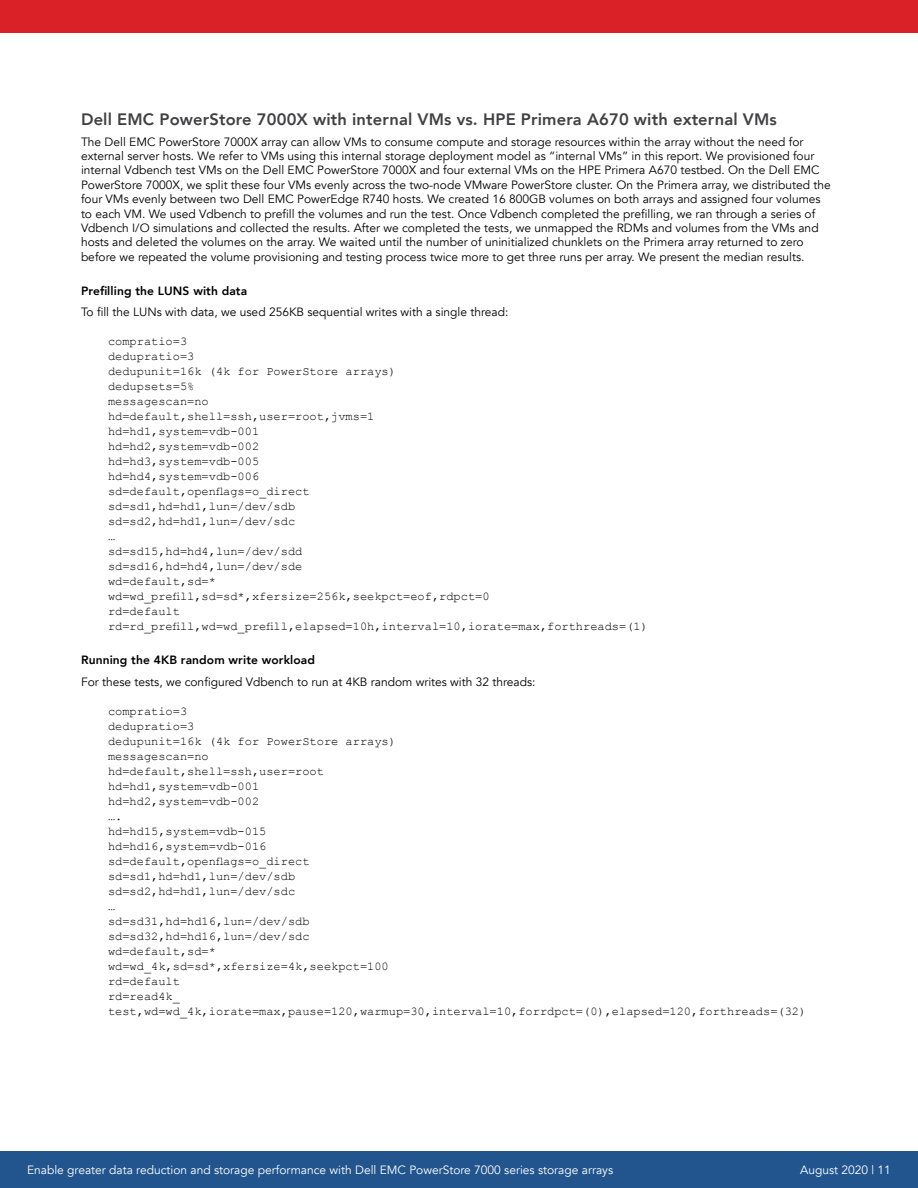
<style>
.page{position:relative;width:918px;height:1188px;background:#fff}
.page>*{position:absolute;margin:0;border:0;box-sizing:border-box;transform-origin:0 0}
.t1{font:800 16.5px "Avenir";letter-spacing:.01em;color:#414042}
.t2{font:12px/14.4px "Avenir";color:#000}
.t3{font:12px/15px "Courier New";color:#000}
.t4{font:12px "Avenir";color:#fff}
.t5{font:800 12px "Avenir";letter-spacing:.01em;color:#000}
</style>
<div class="page">
<div style="left:0;top:1151px;width:918px;height:37px;background:#22558d"></div>
<div style="left:0;top:0;width:918px;height:32px;background:#da2128"></div>
<h1 class="t1" style="left:81px;top:106px;width:697px">Dell EMC PowerStore 7000X with internal VMs vs. HPE Primera A670 with external VMs</h1>
<p class="t2" style="left:81px;top:135px;width:751px">The Dell EMC PowerStore 7000X array can allow VMs to consume compute and storage resources within the array without the need for external server hosts. We refer to VMs using this internal storage deployment model as “internal VMs” in this report. We provisioned four internal Vdbench test VMs on the Dell EMC PowerStore 7000X and four external VMs on the HPE Primera A670 testbed. On the Dell EMC PowerStore 7000X, we split these four VMs evenly across the two-node VMware PowerStore cluster. On the Primera array, we distributed the four VMs evenly between two Dell EMC PowerEdge R740 hosts. We created 16 800GB volumes on both arrays and assigned four volumes to each VM. We used Vdbench to prefill the volumes and run the test. Once Vdbench completed the prefilling, we ran through a series of Vdbench I/O simulations and collected the results. After we completed the tests, we unmapped the RDMs and volumes from the VMs and hosts and deleted the volumes on the array. We waited until the number of uninitialized chunklets on the Primera array returned to zero before we repeated the volume provisioning and testing process twice more to get three runs per array. We present the median results.</p>
<p class="t5" style="left:81px;top:282px;width:168px">Prefilling the LUNS with data</p>
<p class="t2" style="left:81px;top:305px;width:429px">To fill the LUNs with data, we used 256KB sequential writes with a single thread:</p>
<p class="t3" style="left:108px;top:333px;width:541px">compratio=3<br>dedupratio=3<br>dedupunit=16k (4k for PowerStore arrays)<br>dedupsets=5%<br>messagescan=no<br>hd=default,shell=ssh,user=root,jvms=1<br>hd=hd1,system=vdb-001<br>hd=hd2,system=vdb-002<br>hd=hd3,system=vdb-005<br>hd=hd4,system=vdb-006<br>sd=default,openflags=o_direct<br>sd=sd1,hd=hd1,lun=/dev/sdb<br>sd=sd2,hd=hd1,lun=/dev/sdc<br>…<br>sd=sd15,hd=hd4,lun=/dev/sdd<br>sd=sd16,hd=hd4,lun=/dev/sde<br>wd=default,sd=*<br>wd=wd_prefill,sd=sd*,xfersize=256k,seekpct=eof,rdpct=0<br>rd=default rd=rd_prefill,wd=wd_prefill,elapsed=10h,interval=10,iorate=max,forthreads=(1)</p>
<p class="t5" style="left:81px;top:651px;width:236px">Running the 4KB random write workload</p>
<p class="t2" style="left:81px;top:675px;width:456px">For these tests, we configured Vdbench to run at 4KB random writes with 32 threads:</p>
<p class="t3" style="left:108px;top:703px;width:700px">compratio=3<br>dedupratio=3<br>dedupunit=16k (4k for PowerStore arrays)<br>messagescan=no<br>hd=default,shell=ssh,user=root<br>hd=hd1,system=vdb-001<br>hd=hd2,system=vdb-002<br>….<br>hd=hd15,system=vdb-015<br>hd=hd16,system=vdb-016<br>sd=default,openflags=o_direct<br>sd=sd1,hd=hd1,lun=/dev/sdb<br>sd=sd2,hd=hd1,lun=/dev/sdc<br>…<br>sd=sd31,hd=hd16,lun=/dev/sdb<br>sd=sd32,hd=hd16,lun=/dev/sdc<br>wd=default,sd=*<br>wd=wd_4k,sd=sd*,xfersize=4k,seekpct=100<br>rd=default<br>rd=read4k_ test,wd=wd_4k,iorate=max,pause=120,warmup=30,interval=10,forrdpct=(0),elapsed=120,forthreads=(32)</p>
<p class="t4" style="left:27px;top:1163px;width:588px">Enable greater data reduction and storage performance with Dell EMC PowerStore 7000 series storage arrays</p>
<p class="t4" style="left:800px;top:1163px;width:92px">August 2020 | 11</p>
</div>
